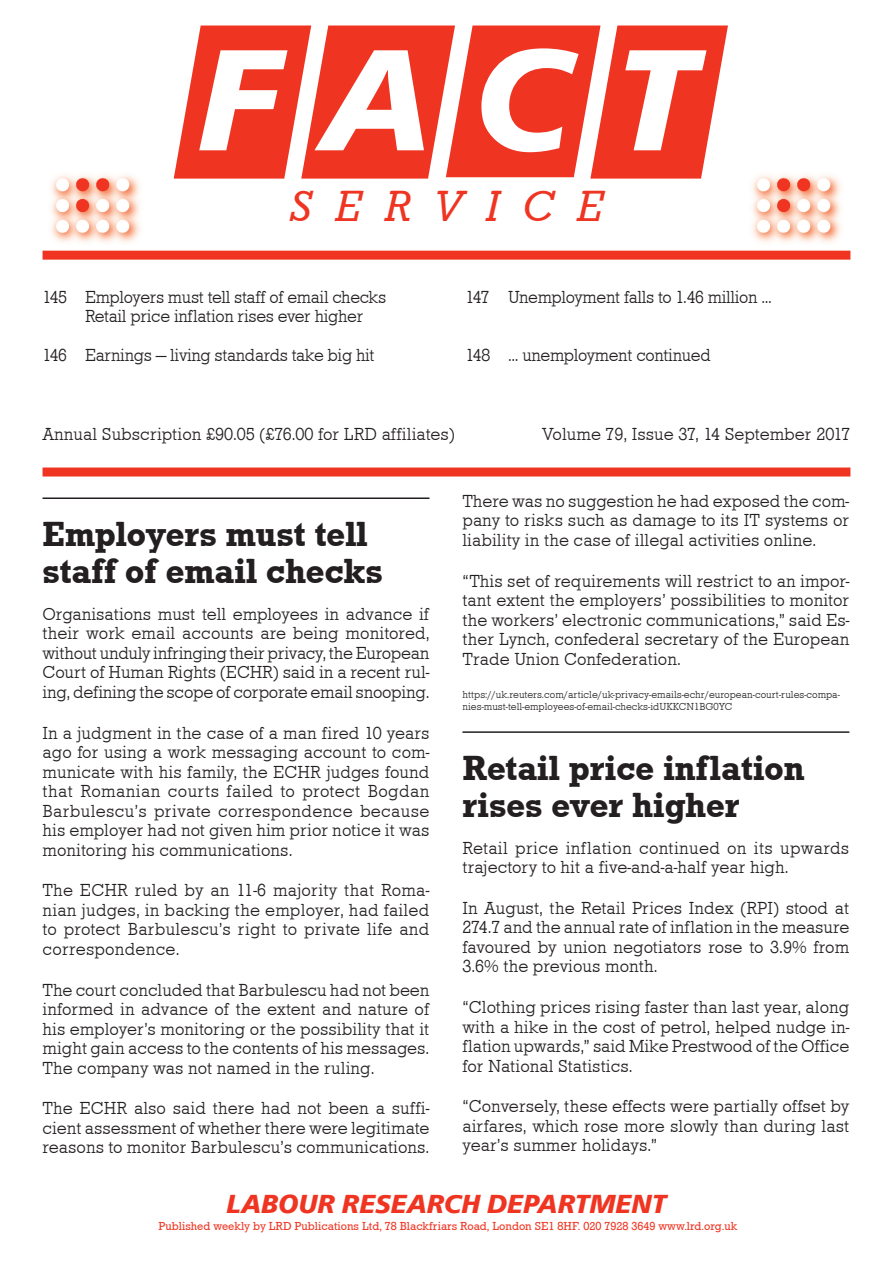
<style>
.page{position:relative;width:893px;height:1263px;background:#fff}
.page>*{position:absolute;margin:0;border:0;box-sizing:border-box;transform-origin:0 0}
.t1{font:italic 700 150px "Frutus T";color:#fff}
.t2{font:italic 45px "Roctus T";letter-spacing:.5em;color:#ef3522}
.t3{font:500 36px/37.5px "Roctus T";color:#231f20}
.t4{font:italic 700 27px "Frutus T";color:#ef3522}
.t5{font:18px/19.5px "Roctus T Ligh";color:#231f20;text-align:justify}
.t6{font:18px/19.5px "Roctus T Ligh";letter-spacing:-.02em;color:#231f20}
.t7{font:12px "Roctus T";color:#ef3522}
.t8{font:10.5px/12px "Roctus T Ligh";color:#231f20}
</style>
<div class="page">
<hr style="left:462px;top:731px;width:387px;height:2px;background:#231f20">
<hr style="left:43px;top:497px;width:386px;height:2px;background:#231f20">
<div style="left:43px;top:251px;width:807px;height:9px;background:#ef3522"></div>
<div style="left:43px;top:467px;width:807px;height:9px;background:#ef3522"></div>
<img style="left:51px;top:175px;width:89px;height:68px">
<img style="left:752px;top:175px;width:89px;height:68px">
<svg style="left:174px;top:25px;width:554px;height:154px;background:#f15242"></svg>
<h1 class="t1" style="left:198px;top:10px;width:499px">FACT</h1>
<h2 class="t2" style="left:290px;top:182px;width:315px">SERVICE</h2>
<p class="t6" style="left:85px;top:287px;width:303px;text-indent:-43px">145 Employers must tell staff of email checks<br>Retail price inflation rises ever higher</p>
<p class="t6" style="left:43px;top:346px;width:334px">146 Earnings — living standards take big hit</p>
<p class="t6" style="left:466px;top:287px;width:308px">147 Unemployment falls to 1.46 million ...</p>
<p class="t6" style="left:466px;top:346px;width:247px">148 ... unemployment continued</p>
<p class="t5" style="left:43px;top:425px;width:414px">Annual Subscription £90.05 (£76.00 for LRD affiliates)</p>
<p class="t5" style="left:542px;top:425px;width:310px">Volume 79, Issue 37, 14 September 2017</p>
<h3 class="t3" style="left:43px;top:515px;width:342px">Employers must tell staff of email checks</h3>
<p class="t5" style="left:43px;top:604px;width:388px">Organisations must tell employees in advance if their work email accounts are being monitored, without unduly infringing their privacy, the European Court of Human Rights (ECHR) said in a recent rul&shy;ing, defining the scope of corporate email snooping.</p>
<p class="t5" style="left:43px;top:723px;width:388px">In a judgment in the case of a man fired 10 years ago for using a work messaging account to com&shy;municate with his family, the ECHR judges found that Romanian courts failed to protect Bogdan Barbulescu’s private correspondence because his employer had not given him prior notice it was monitoring his communications.</p>
<p class="t5" style="left:43px;top:881px;width:388px">The ECHR ruled by an 11-6 majority that Roma&shy;nian judges, in backing the employer, had failed to protect Barbulescu’s right to private life and correspondence.</p>
<p class="t5" style="left:43px;top:980px;width:389px">The court concluded that Barbulescu had not been informed in advance of the extent and nature of his employer’s monitoring or the possibility that it might gain access to the contents of his messages.<br>The company was not named in the ruling.</p>
<p class="t5" style="left:43px;top:1099px;width:388px">The ECHR also said there had not been a suffi&shy;cient assessment of whether there were legitimate reasons to monitor Barbulescu’s communications.</p>
<p class="t5" style="left:462px;top:491px;width:388px">There was no suggestion he had exposed the com&shy;pany to risks such as damage to its IT systems or liability in the case of illegal activities online.</p>
<p class="t5" style="left:462px;top:571px;width:388px">“This set of requirements will restrict to an impor&shy;tant extent the employers’ possibilities to monitor the workers’ electronic communications,” said Es&shy;ther Lynch, confederal secretary of the European Trade Union Confederation.</p>
<p class="t8" style="left:462px;top:688px;width:379px">https://uk.reuters.com/article/uk-privacy-emails-echr/european-court-rules-compa&shy;nies-must-tell-employees-of-email-checks-idUKKCN1BG0YC</p>
<h3 class="t3" style="left:462px;top:749px;width:344px">Retail price inflation rises ever higher</h3>
<p class="t5" style="left:462px;top:838px;width:388px">Retail price inflation continued on its upwards trajectory to hit a five-and-a-half year high.</p>
<p class="t5" style="left:462px;top:898px;width:388px">In August, the Retail Prices Index (RPI) stood at 274.7 and the annual rate of inflation in the measure favoured by union negotiators rose to 3.9% from 3.6% the previous month.</p>
<p class="t5" style="left:462px;top:997px;width:388px">“Clothing prices rising faster than last year, along with a hike in the cost of petrol, helped nudge in&shy;flation upwards,” said Mike Prestwood of the Office for National Statistics.</p>
<p class="t5" style="left:462px;top:1097px;width:388px">“Conversely, these effects were partially offset by airfares, which rose more slowly than during last year’s summer holidays.”</p>
<h3 class="t4" style="left:226px;top:1188px;width:442px">LABOUR RESEARCH DEPARTMENT</h3>
<p class="t7" style="left:158px;top:1219px;width:581px">Published weekly by LRD Publications Ltd, 78 Blackfriars Road, London SE1 8HF. 020 7928 3649 www.lrd.org.uk</p>
</div>
